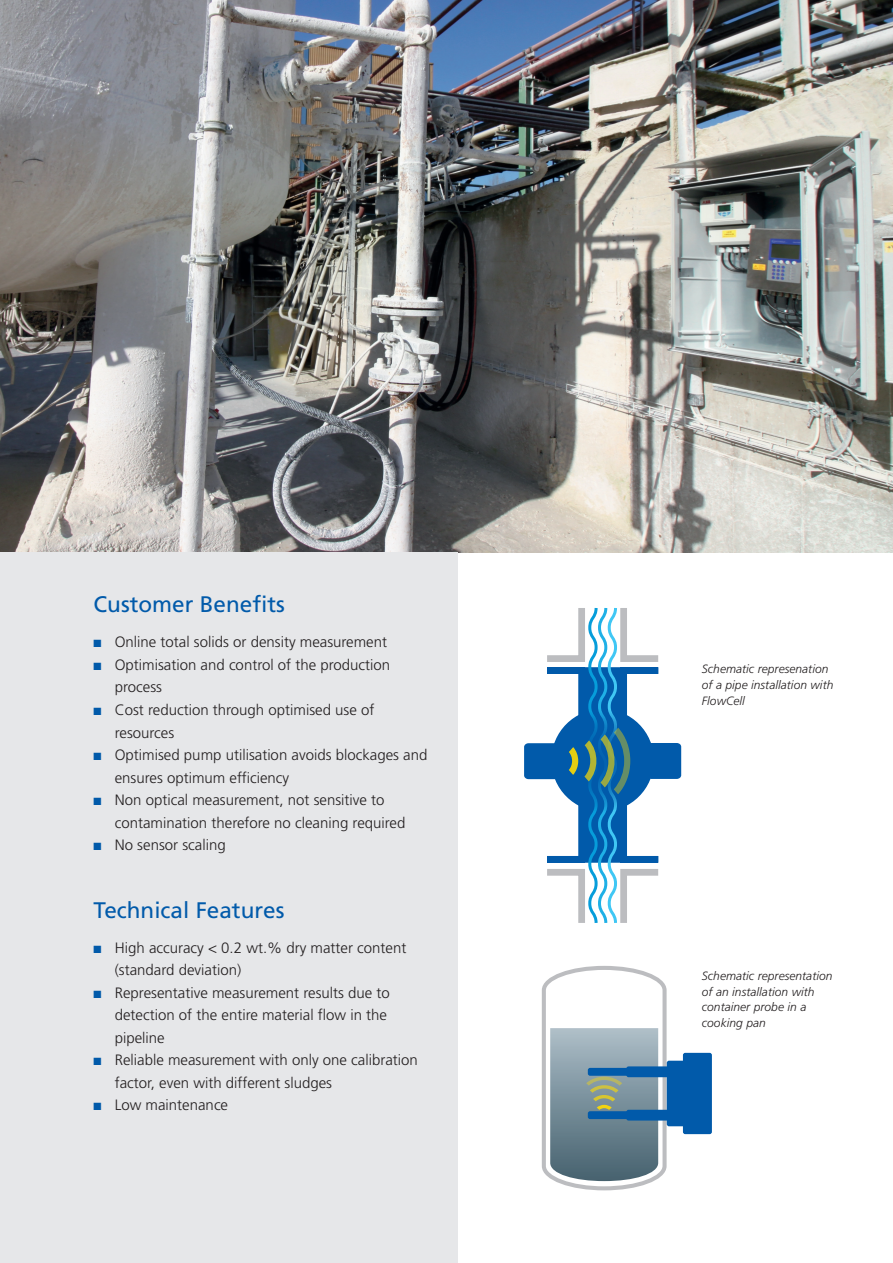
<style>
.page{position:relative;width:893px;height:1263px;background:#fff}
.page>*{position:absolute;margin:0;border:0;box-sizing:border-box;transform-origin:0 0}
.t1{font:22.5px "Frutiger LT Std";color:#015aaa}
.t2{font:300 15px/22.5px "Frutiger LT Std";color:#231f20}
.t3{font:italic 300 12px/15.8px "Frutiger LT Std";letter-spacing:.005em;color:#231f20}
.s1{color:#015aaa}
</style>
<div class="page">
<div style="left:667px;top:1061px;width:29px;height:65px;background:#015aaa;border-radius:2px"></div>
<div style="left:683px;top:1053px;width:29px;height:81px;background:#015aaa;border-radius:2px"></div>
<svg style="left:542px;top:966px;width:127px;height:224px"></svg>
<img style="left:0;top:0;width:893px;height:553px">
<svg style="left:524px;top:608px;width:157px;height:315px"></svg>
<div style="left:0;top:553px;width:457px;height:710px;background:#e6e7e9"></div>
<h1 class="t1" style="left:94px;top:591px;width:193px">Customer Benefits</h1>
<p class="t2" style="left:94px;top:631px;width:295px"><span class="s1">■</span> Online total solids or density measurement</p>
<p class="t2" style="left:115px;top:654px;width:277px;text-indent:-21px"><span class="s1">■</span> Optimisation and control of the production process</p>
<p class="t2" style="left:115px;top:699px;width:261px;text-indent:-21px"><span class="s1">■</span> Cost reduction through optimised use of resources</p>
<p class="t2" style="left:115px;top:744px;width:314px;text-indent:-21px"><span class="s1">■</span> Optimised pump utilisation avoids blockages and ensures optimum efficiency</p>
<p class="t2" style="left:115px;top:789px;width:292px;text-indent:-21px"><span class="s1">■</span> Non optical measurement, not sensitive to contamination therefore no cleaning required</p>
<p class="t2" style="left:94px;top:834px;width:134px"><span class="s1">■</span> No sensor scaling</p>
<h1 class="t1" style="left:94px;top:896px;width:192px">Technical Features</h1>
<p class="t2" style="left:115px;top:936px;width:293px;text-indent:-21px"><span class="s1">■</span> High accuracy &lt; 0.2 wt.% dry matter content (standard deviation)</p>
<p class="t2" style="left:115px;top:981px;width:277px;text-indent:-21px"><span class="s1">■</span> Representative measurement results due to detection of the entire material flow in the pipeline</p>
<p class="t2" style="left:115px;top:1049px;width:305px;text-indent:-21px"><span class="s1">■</span> Reliable measurement with only one calibration factor, even with different sludges</p>
<p class="t2" style="left:94px;top:1094px;width:136px"><span class="s1">■</span> Low maintenance</p>
<p class="t3" style="left:702px;top:661px;width:133px">Schematic represenation of a pipe installation with<br>FlowCell</p>
<p class="t3" style="left:702px;top:968px;width:132px">Schematic representation of an installation with container probe in a cooking pan</p>
</div>
